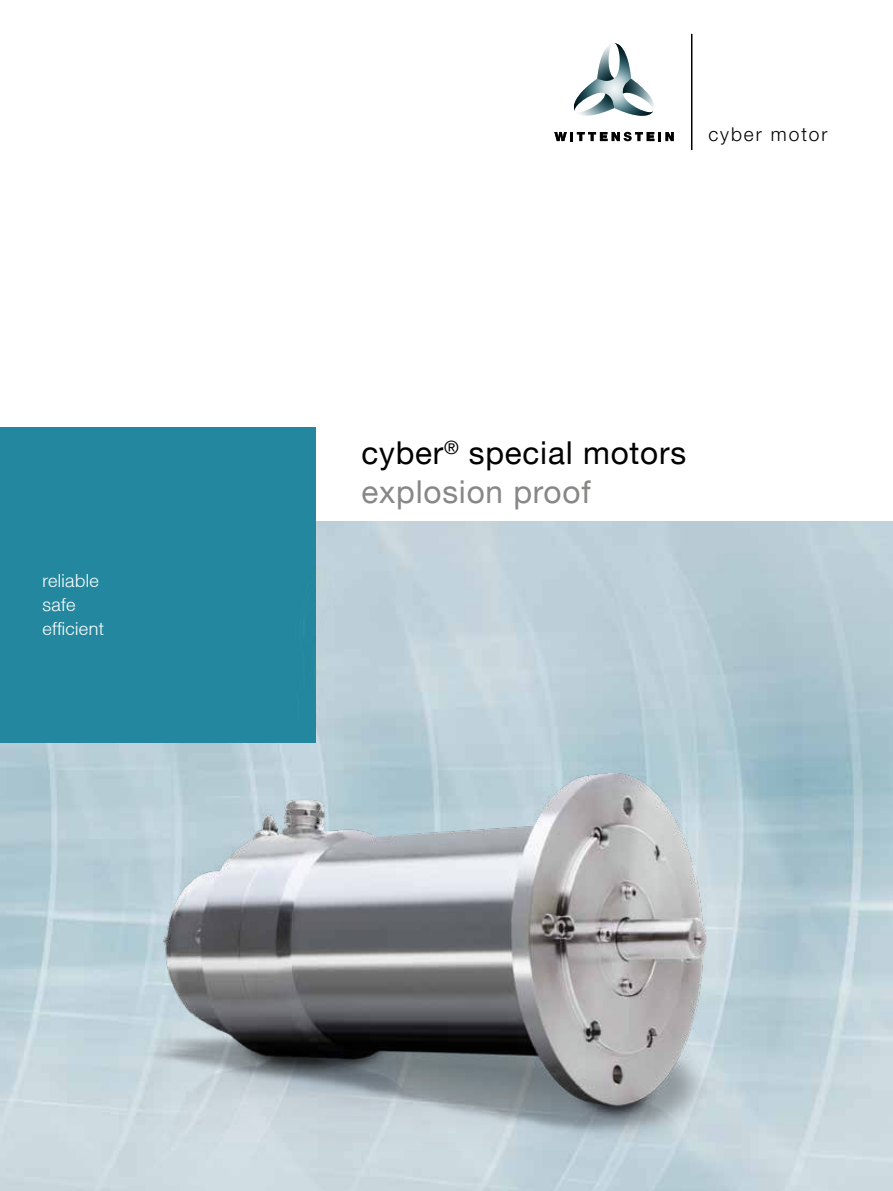
<style>
.page{position:relative;width:893px;height:1191px;background:#fff}
.page>*{position:absolute;margin:0;border:0;box-sizing:border-box;transform-origin:0 0}
.t1{font:31.5px/38.4px "Helvetica Neue LT";letter-spacing:.025em;color:#000}
.t2{font:300 19.2px "Helvetica Neue LT";letter-spacing:.1em;color:#000}
.t3{font:300 18px/24px "Helvetica Neue LT";letter-spacing:.02em;color:#fff}
.s1{color:#878786}
</style>
<div class="page">
<svg style="left:554px;top:132px;width:120px;height:9px"></svg>
<hr style="left:691px;top:34px;width:1px;height:116px;background:#000">
<svg style="left:573px;top:43px;width:81px;height:73px"></svg>
<div style="left:0;top:427px;width:316px;height:316px;background:#23889f"></div>
<img style="left:0;top:533px;width:893px;height:658px">
<p class="t3" style="left:43px;top:568px;width:63px">reliable safe efficient</p>
<p class="t2" style="left:708px;top:122px;width:121px">cyber motor</p>
<p class="t1" style="left:361px;top:433px;width:326px">cyber<sup>®</sup> special motors <span class="s1">explosion proof</span></p>
</div>
